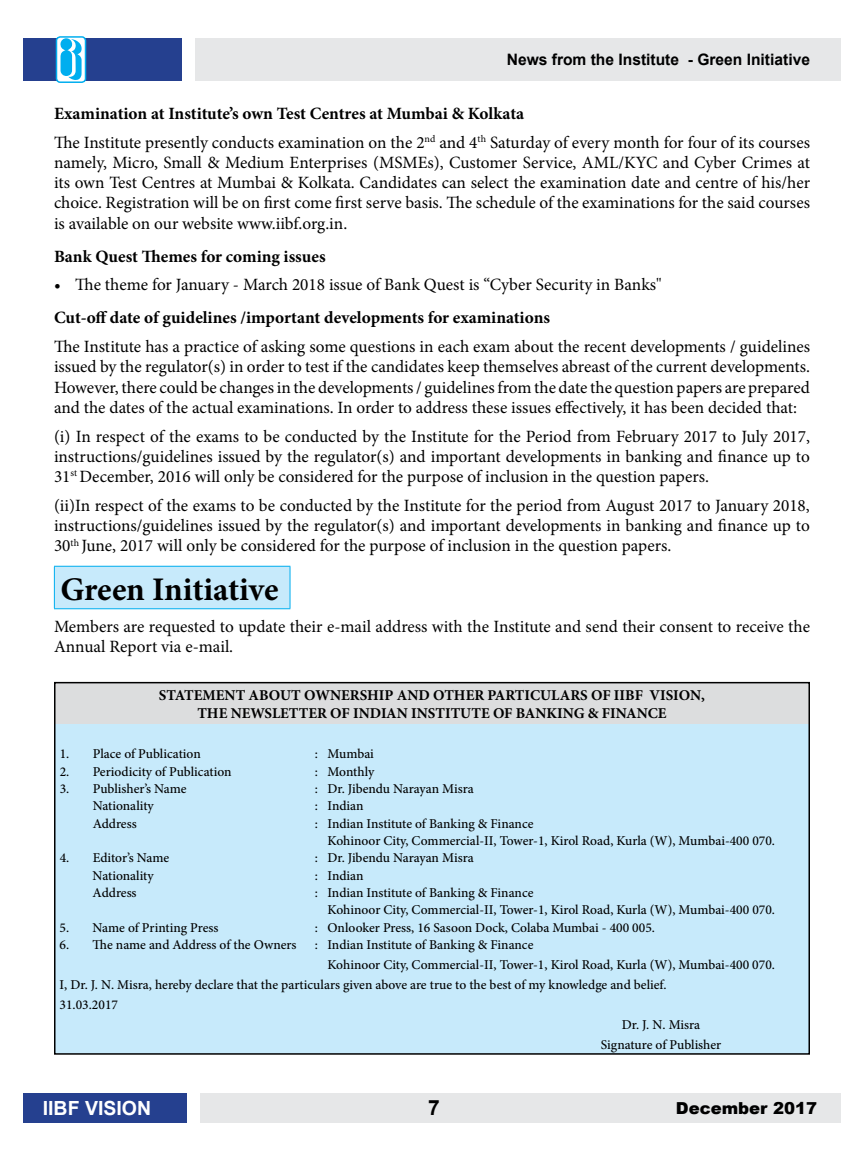
<style>
.page{position:relative;width:864px;height:1161px;background:#fff}
.page>*{position:absolute;margin:0;border:0;box-sizing:border-box;transform-origin:0 0}
.t1{font:700 33px "Minion Pro";letter-spacing:-.005em;color:#000}
.t2{font:700 21px "Arial";color:#000}
.t3{font:700 19.5px "Arial";color:#fff}
.t4{font:17.25px/20.2px "Minion Pro";color:#000;text-align:justify}
.t5{font:700 17.25px "Minion Pro";color:#000}
.t6{font:900 16.5px "Arial";color:#000}
.t7{font:700 15.75px "Arial";color:#000}
.t8{font:700 15px/18px "Minion Pro";color:#000;text-align:center}
.t9{font:500 13.5px/17.2px "Minion Pro";color:#000}
.s1{font-weight:700}
</style>
<div class="page">
<div style="left:195px;top:38px;width:646px;height:43px;background:#e6e7e8"></div>
<div style="left:23px;top:38px;width:159px;height:43px;background:#25408f"></div>
<div style="left:200px;top:1093px;width:641px;height:30px;background:#e6e7e8"></div>
<div style="left:23px;top:1093px;width:164px;height:30px;background:#25408f"></div>
<div style="left:57px;top:37px;width:29px;height:45px;background:#fff;border-radius:4px"></div>
<div style="left:56px;top:36px;width:30px;height:47px;border:2px solid #00aeef;border-radius:4px"></div>
<svg style="left:60px;top:38px;width:22px;height:43px"></svg>
<div style="left:54px;top:566px;width:236px;height:43px;background:#c7eafb"></div>
<hr style="left:54px;top:566px;width:236px;height:1px;background:#00aeef">
<hr style="left:54px;top:567px;width:1px;height:41px;background:#00aeef">
<hr style="left:290px;top:567px;width:1px;height:41px;background:#00aeef">
<hr style="left:54px;top:608px;width:236px;height:1px;background:#00aeef">
<div style="left:55px;top:683px;width:754px;height:371px;background:#c7eafb"></div>
<div style="left:55px;top:683px;width:754px;height:41px;background:#dcddde"></div>
<div style="left:54px;top:682px;width:756px;height:373px;border:2px solid #000"></div>
<p class="t7" style="left:507px;top:49px;width:305px">News from the Institute - Green Initiative</p>
<p class="t4" style="left:54px;top:99px;width:758px;line-height:28.8px"><span class="s1">Examination at Institute’s own Test Centres at Mumbai &amp; Kolkata<br></span>The Institute presently conducts examination on the 2<sup>nd</sup> and 4<sup>th</sup> Saturday of every month for four of its courses</p>
<p class="t4" style="left:54px;top:152px;width:758px">namely, Micro, Small &amp; Medium Enterprises (MSMEs), Customer Service, AML/KYC and Cyber Crimes at its own Test Centres at Mumbai &amp; Kolkata. Candidates can select the examination date and centre of his/her choice. Registration will be on first come first serve basis. The schedule of the examinations for the said courses is available on our website www.iibf.org.in.</p>
<p class="t5" style="left:54px;top:244px;width:273px">Bank Quest Themes for coming issues</p>
<p class="t4" style="left:54px;top:275px;width:609px">• The theme for January - March 2018 issue of Bank Quest is “Cyber Security in Banks"</p>
<p class="t5" style="left:54px;top:306px;width:498px">Cut-off date of guidelines /important developments for examinations</p>
<p class="t4" style="left:54px;top:337px;width:758px">The Institute has a practice of asking some questions in each exam about the recent developments / guidelines issued by the regulator(s) in order to test if the candidates keep themselves abreast of the current developments.<br>However, there could be changes in the developments / guidelines from the date the question papers are prepared and the dates of the actual examinations. In order to address these issues effectively, it has been decided that:</p>
<p class="t4" style="left:54px;top:426px;width:758px">(i) In respect of the exams to be conducted by the Institute for the Period from February 2017 to July 2017, instructions/guidelines issued by the regulator(s) and important developments in banking and finance up to 31<sup>st</sup> December, 2016 will only be considered for the purpose of inclusion in the question papers.</p>
<p class="t4" style="left:54px;top:495px;width:757px">(ii)In respect of the exams to be conducted by the Institute for the period from August 2017 to January 2018, instructions/guidelines issued by the regulator(s) and important developments in banking and finance up to 30<sup>th</sup> June, 2017 will only be considered for the purpose of inclusion in the question papers.</p>
<h1 class="t1" style="left:60px;top:566px;width:220px">Green Initiative</h1>
<p class="t4" style="left:54px;top:616px;width:758px">Members are requested to update their e-mail address with the Institute and send their consent to receive the<br>Annual Report via e-mail.</p>
<p class="t8" style="left:159px;top:686px;width:548px">STATEMENT ABOUT OWNERSHIP AND OTHER PARTICULARS OF IIBF VISION,<br>THE NEWSLETTER OF INDIAN INSTITUTE OF BANKING &amp; FINANCE</p>
<p class="t9" style="left:60px;top:745px;width:143px">1. Place of Publication</p>
<p class="t9" style="left:315px;top:745px;width:61px">: Mumbai</p>
<p class="t9" style="left:60px;top:763px;width:173px">2. Periodicity of Publication</p>
<p class="t9" style="left:315px;top:763px;width:61px">: Monthly</p>
<p class="t9" style="left:60px;top:780px;width:128px">3. Publisher’s Name</p>
<p class="t9" style="left:315px;top:780px;width:160px">: Dr. Jibendu Narayan Misra</p>
<p class="t9" style="left:93px;top:797px;width:63px">Nationality</p>
<p class="t9" style="left:315px;top:797px;width:50px">: Indian</p>
<p class="t9" style="left:93px;top:815px;width:45px">Address</p>
<p class="t9" style="left:328px;top:815px;width:449px;text-indent:-13px">: Indian Institute of Banking &amp; Finance<br>Kohinoor City, Commercial-II, Tower-1, Kirol Road, Kurla (W), Mumbai-400 070.</p>
<p class="t9" style="left:60px;top:849px;width:111px">4. Editor’s Name</p>
<p class="t9" style="left:315px;top:849px;width:160px">: Dr. Jibendu Narayan Misra</p>
<p class="t9" style="left:93px;top:867px;width:63px">Nationality</p>
<p class="t9" style="left:315px;top:867px;width:50px">: Indian</p>
<p class="t9" style="left:93px;top:884px;width:45px">Address</p>
<p class="t9" style="left:328px;top:884px;width:449px;text-indent:-13px">: Indian Institute of Banking &amp; Finance<br>Kohinoor City, Commercial-II, Tower-1, Kirol Road, Kurla (W), Mumbai-400 070.</p>
<p class="t9" style="left:60px;top:919px;width:160px">5. Name of Printing Press</p>
<p class="t9" style="left:315px;top:919px;width:342px">: Onlooker Press, 16 Sasoon Dock, Colaba Mumbai - 400 005.</p>
<p class="t9" style="left:60px;top:936px;width:238px">6. The name and Address of the Owners</p>
<p class="t9" style="left:315px;top:936px;width:220px">: Indian Institute of Banking &amp; Finance</p>
<p class="t9" style="left:327px;top:956px;width:449px">Kohinoor City, Commercial-II, Tower-1, Kirol Road, Kurla (W), Mumbai-400 070.</p>
<p class="t9" style="left:60px;top:976px;width:609px">I, Dr. J. N. Misra, hereby declare that the particulars given above are true to the best of my knowledge and belief.</p>
<p class="t9" style="left:60px;top:996px;width:60px">31.03.2017</p>
<p class="t9" style="left:622px;top:1016px;width:80px">Dr. J. N. Misra</p>
<p class="t9" style="left:601px;top:1036px;width:122px">Signature of Publisher</p>
<p class="t3" style="left:43px;top:1094px;width:110px">IIBF VISION</p>
<p class="t2" style="left:428px;top:1093px;width:13px">7</p>
<p class="t6" style="left:676px;top:1096px;width:143px">December 2017</p>
</div>
